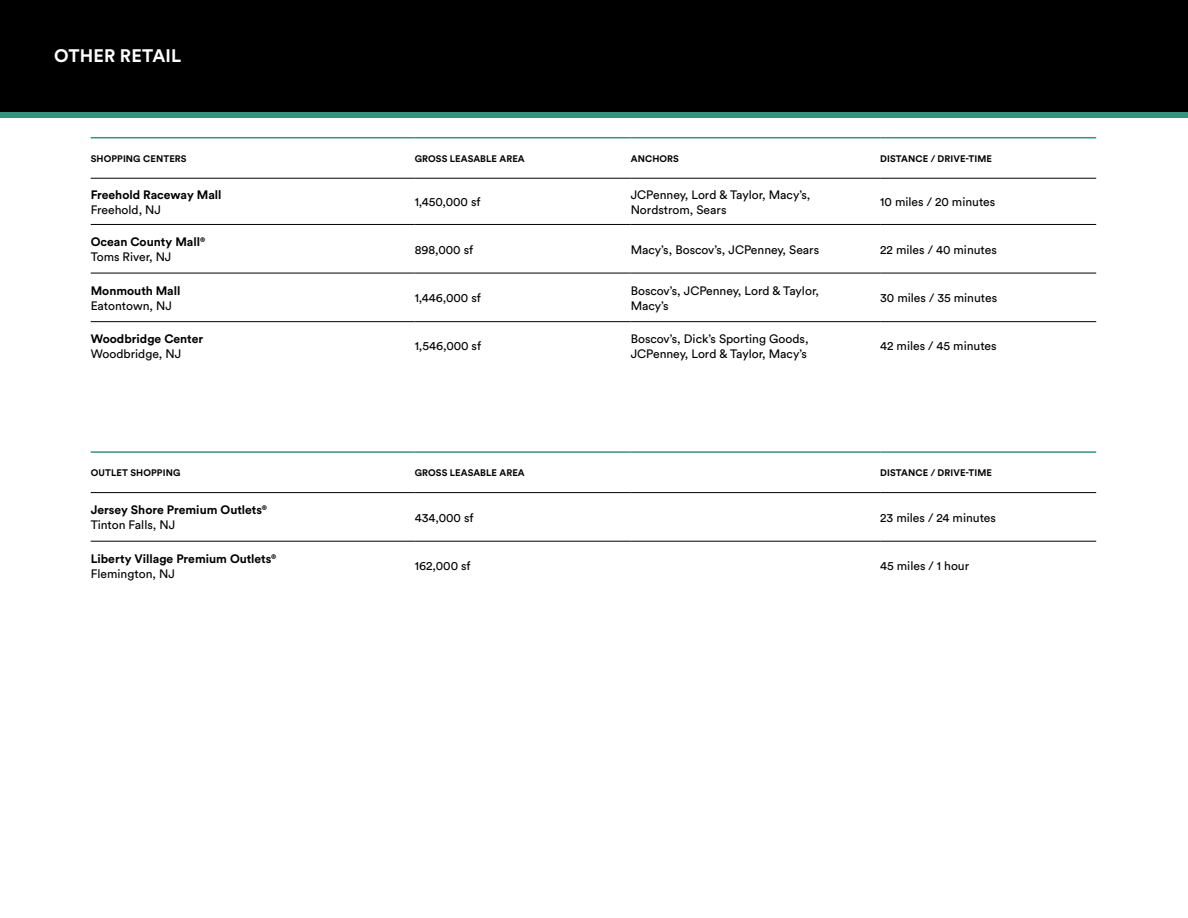
<style>
.page{position:relative;width:1188px;height:918px;background:#fff}
.page>*{position:absolute;margin:0;border:0;box-sizing:border-box;transform-origin:0 0}
.t1{font:700 18px "Circular Pro";letter-spacing:.01em;color:#fff}
.t2{font:12.15px/14.9px "Circular Pro";color:#000}
.t3{font:700 12.15px "Circular Pro";color:#000}
.t4{font:700 9.45px "Circular Pro";letter-spacing:.01em;color:#000}
</style>
<div class="page">
<hr style="left:91px;top:137px;width:324px;height:1px;background:#38927d">
<hr style="left:415px;top:137px;width:216px;height:1px;background:#38927d">
<hr style="left:631px;top:137px;width:249px;height:1px;background:#38927d">
<hr style="left:880px;top:137px;width:216px;height:1px;background:#38927d">
<hr style="left:91px;top:178px;width:324px;height:1px;background:#000">
<hr style="left:415px;top:178px;width:216px;height:1px;background:#000">
<hr style="left:631px;top:178px;width:249px;height:1px;background:#000">
<hr style="left:880px;top:178px;width:216px;height:1px;background:#000">
<hr style="left:91px;top:224px;width:324px;height:1px;background:#000">
<hr style="left:415px;top:224px;width:216px;height:1px;background:#000">
<hr style="left:631px;top:224px;width:249px;height:1px;background:#000">
<hr style="left:880px;top:224px;width:216px;height:1px;background:#000">
<hr style="left:91px;top:273px;width:324px;height:1px;background:#000">
<hr style="left:415px;top:273px;width:216px;height:1px;background:#000">
<hr style="left:631px;top:273px;width:249px;height:1px;background:#000">
<hr style="left:880px;top:273px;width:216px;height:1px;background:#000">
<hr style="left:91px;top:321px;width:324px;height:1px;background:#000">
<hr style="left:415px;top:321px;width:216px;height:1px;background:#000">
<hr style="left:631px;top:321px;width:249px;height:1px;background:#000">
<hr style="left:880px;top:321px;width:216px;height:1px;background:#000">
<hr style="left:91px;top:451px;width:324px;height:2px;background:#38927d">
<hr style="left:415px;top:451px;width:216px;height:2px;background:#38927d">
<hr style="left:631px;top:451px;width:249px;height:2px;background:#38927d">
<hr style="left:880px;top:451px;width:216px;height:2px;background:#38927d">
<hr style="left:91px;top:492px;width:324px;height:1px;background:#000">
<hr style="left:415px;top:492px;width:216px;height:1px;background:#000">
<hr style="left:631px;top:492px;width:249px;height:1px;background:#000">
<hr style="left:880px;top:492px;width:216px;height:1px;background:#000">
<hr style="left:91px;top:541px;width:324px;height:1px;background:#000">
<hr style="left:415px;top:541px;width:216px;height:1px;background:#000">
<hr style="left:631px;top:541px;width:249px;height:1px;background:#000">
<hr style="left:880px;top:541px;width:216px;height:1px;background:#000">
<div style="left:0;top:0;width:1188px;height:113px;background:#000"></div>
<div style="left:0;top:112px;width:1188px;height:6px;background:#38927d"></div>
<h1 class="t1" style="left:54px;top:44px;width:129px">OTHER RETAIL</h1>
<p class="t4" style="left:91px;top:152px;width:97px">SHOPPING CENTERS</p>
<p class="t4" style="left:415px;top:152px;width:112px">GROSS LEASABLE AREA</p>
<p class="t4" style="left:631px;top:152px;width:50px">ANCHORS</p>
<p class="t4" style="left:880px;top:152px;width:113px">DISTANCE / DRIVE-TIME</p>
<p class="t3" style="left:91px;top:186px;width:132px">Freehold Raceway Mall</p>
<p class="t2" style="left:91px;top:201px;width:72px">Freehold, NJ</p>
<p class="t2" style="left:415px;top:194px;width:68px">1,450,000 sf</p>
<p class="t2" style="left:631px;top:187px;width:181px">JCPenney, Lord &amp; Taylor, Macy’s,<br>Nordstrom, Sears</p>
<p class="t2" style="left:880px;top:194px;width:117px">10 miles / 20 minutes</p>
<p class="t3" style="left:91px;top:234px;width:116px">Ocean County Mall®</p>
<p class="t2" style="left:91px;top:249px;width:82px">Toms River, NJ</p>
<p class="t3" style="left:91px;top:282px;width:91px">Monmouth Mall</p>
<p class="t2" style="left:91px;top:297px;width:83px">Eatontown, NJ</p>
<p class="t3" style="left:91px;top:330px;width:114px">Woodbridge Center</p>
<p class="t2" style="left:91px;top:346px;width:92px">Woodbridge, NJ</p>
<p class="t2" style="left:415px;top:241px;width:60px">898,000 sf</p>
<p class="t2" style="left:631px;top:241px;width:190px">Macy’s, Boscov’s, JCPenney, Sears</p>
<p class="t2" style="left:880px;top:241px;width:118px">22 miles / 40 minutes</p>
<p class="t2" style="left:415px;top:290px;width:68px">1,446,000 sf</p>
<p class="t2" style="left:631px;top:283px;width:190px">Boscov’s, JCPenney, Lord &amp; Taylor,<br>Macy’s</p>
<p class="t2" style="left:880px;top:290px;width:119px">30 miles / 35 minutes</p>
<p class="t2" style="left:415px;top:338px;width:68px">1,546,000 sf</p>
<p class="t2" style="left:631px;top:331px;width:179px">Boscov’s, Dick’s Sporting Goods,<br>JCPenney, Lord &amp; Taylor, Macy’s</p>
<p class="t2" style="left:880px;top:338px;width:118px">42 miles / 45 minutes</p>
<p class="t4" style="left:91px;top:467px;width:91px">OUTLET SHOPPING</p>
<p class="t4" style="left:415px;top:467px;width:112px">GROSS LEASABLE AREA</p>
<p class="t4" style="left:880px;top:467px;width:113px">DISTANCE / DRIVE-TIME</p>
<p class="t3" style="left:91px;top:502px;width:178px">Jersey Shore Premium Outlets®</p>
<p class="t2" style="left:91px;top:517px;width:86px">Tinton Falls, NJ</p>
<p class="t2" style="left:415px;top:510px;width:60px">434,000 sf</p>
<p class="t2" style="left:880px;top:510px;width:117px">23 miles / 24 minutes</p>
<p class="t3" style="left:91px;top:550px;width:187px">Liberty Village Premium Outlets®</p>
<p class="t2" style="left:91px;top:566px;width:86px">Flemington, NJ</p>
<p class="t2" style="left:415px;top:558px;width:58px">162,000 sf</p>
<p class="t2" style="left:880px;top:558px;width:91px">45 miles / 1 hour</p>
</div>
